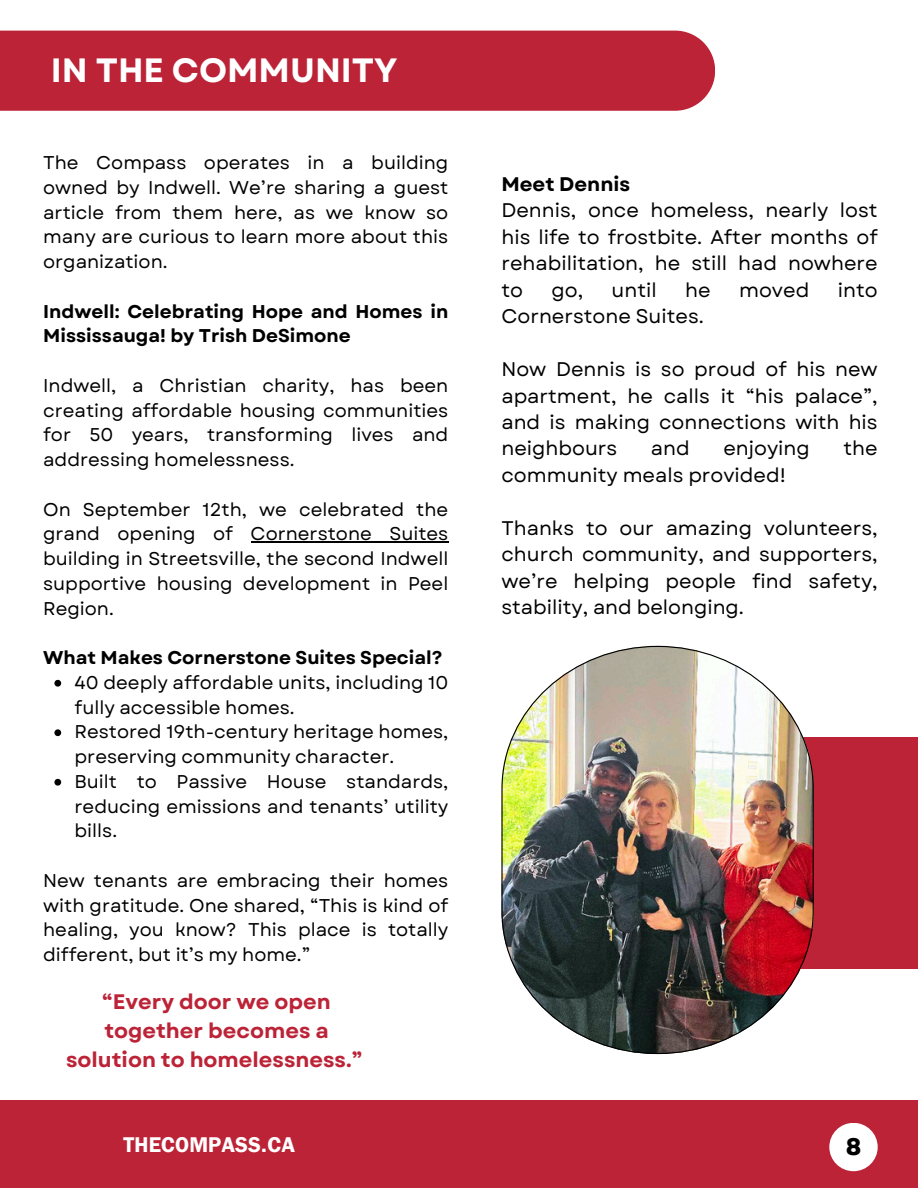
<style>
.page{position:relative;width:918px;height:1188px;background:#fff}
.page>*{position:absolute;margin:0;border:0;box-sizing:border-box;transform-origin:0 0}
.t1{font:700 33.75px "Garet";color:#fff}
.t2{font:800 24px "Garet";color:#000}
.t3{font:21.45px "Franklin Gothic LT Pro Dm";color:#fff}
.t4{font:700 21px/29.2px "Garet";color:#bc2337;text-align:center}
.t5{font:19.65px/26.4px "Garet";color:#000;text-align:justify}
.t6{font:18.45px/24.8px "Garet";color:#000;text-align:justify}
.t7{font:700 18.45px/24.8px "Garet";color:#000}
.s1{font-weight:700}
</style>
<div class="page">
<div style="left:715px;top:737px;width:203px;height:232px;background:#bc2337"></div>
<img style="left:501px;top:646px;width:313px;height:408px">
<div style="left:0;top:31px;width:715px;height:80px;background:#bc2337"></div>
<div style="left:0;top:1100px;width:918px;height:88px;background:#bc2337"></div>
<div style="left:829px;top:1123px;width:49px;height:48px;background:#fff;border-radius:50%"></div>
<hr style="left:251px;top:541px;width:197px;height:2px;background:#000">
<svg style="left:54px;top:680px;width:7px;height:7px"></svg>
<svg style="left:54px;top:729px;width:7px;height:7px"></svg>
<svg style="left:54px;top:779px;width:7px;height:7px"></svg>
<p class="t1" style="left:51px;top:45px;width:348px">IN THE COMMUNITY</p>
<h5 class="t6" style="left:43px;top:150px;width:407px">The Compass operates in a building owned by Indwell. We’re sharing a guest article from them here, as we know so many are curious to learn more about this organization.</h5>
<p class="t7" style="left:43px;top:299px;width:407px">Indwell: Celebrating Hope and Homes in<br>Mississauga! by Trish DeSimone</p>
<p class="t6" style="left:43px;top:373px;width:407px">Indwell, a Christian charity, has been creating affordable housing communities for 50 years, transforming lives and addressing homelessness.</p>
<h5 class="t6" style="left:43px;top:497px;width:407px">On September 12th, we celebrated the grand opening of Cornerstone Suites building in Streetsville, the second Indwell supportive housing development in Peel Region.</h5>
<p class="t7" style="left:43px;top:645px;width:401px">What Makes Cornerstone Suites Special?</p>
<p class="t6" style="left:75px;top:670px;width:375px">40 deeply affordable units, including 10 fully accessible homes.</p>
<p class="t6" style="left:75px;top:720px;width:375px">Restored 19th-century heritage homes, preserving community character.</p>
<p class="t6" style="left:75px;top:769px;width:375px">Built to Passive House standards, reducing emissions and tenants’ utility bills.</p>
<h3 class="t6" style="left:43px;top:868px;width:407px">New tenants are embracing their homes with gratitude. One shared, “This is kind of healing, you know? This place is totally different, but it’s my home.”</h3>
<h4 class="t4" style="left:66px;top:987px;width:298px">“Every door we open together becomes a solution to homelessness.”</h4>
<p class="t5" style="left:501px;top:171px;width:378px;text-align:left"><span class="s1">Meet Dennis<br></span>Dennis, once homeless, nearly lost his life to frostbite. After months of rehabilitation, he still had nowhere to</p>
<p class="t5" style="left:552px;top:277px;width:33px">go,</p>
<p class="t5" style="left:612px;top:277px;width:47px">until</p>
<p class="t5" style="left:685px;top:277px;width:27px">he</p>
<p class="t5" style="left:739px;top:277px;width:72px">moved</p>
<p class="t5" style="left:838px;top:277px;width:41px">into</p>
<p class="t5" style="left:501px;top:303px;width:204px">Cornerstone Suites.</p>
<h2 class="t5" style="left:501px;top:356px;width:378px">Now Dennis is so proud of his new apartment, he calls it “his palace”, and is making connections with his neighbours</h2>
<h2 class="t5" style="left:651px;top:435px;width:40px">and</h2>
<h2 class="t5" style="left:723px;top:435px;width:88px">enjoying</h2>
<h2 class="t5" style="left:843px;top:435px;width:36px">the</h2>
<h2 class="t5" style="left:501px;top:462px;width:286px">community meals provided!</h2>
<p class="t5" style="left:501px;top:515px;width:378px">Thanks to our amazing volunteers, church community, and supporters, we’re helping people find safety, stability, and belonging.</p>
<h4 class="t3" style="left:123px;top:1137px;width:174px">THECOMPASS.CA</h4>
<h4 class="t2" style="left:846px;top:1129px;width:16px">8</h4>
</div>
